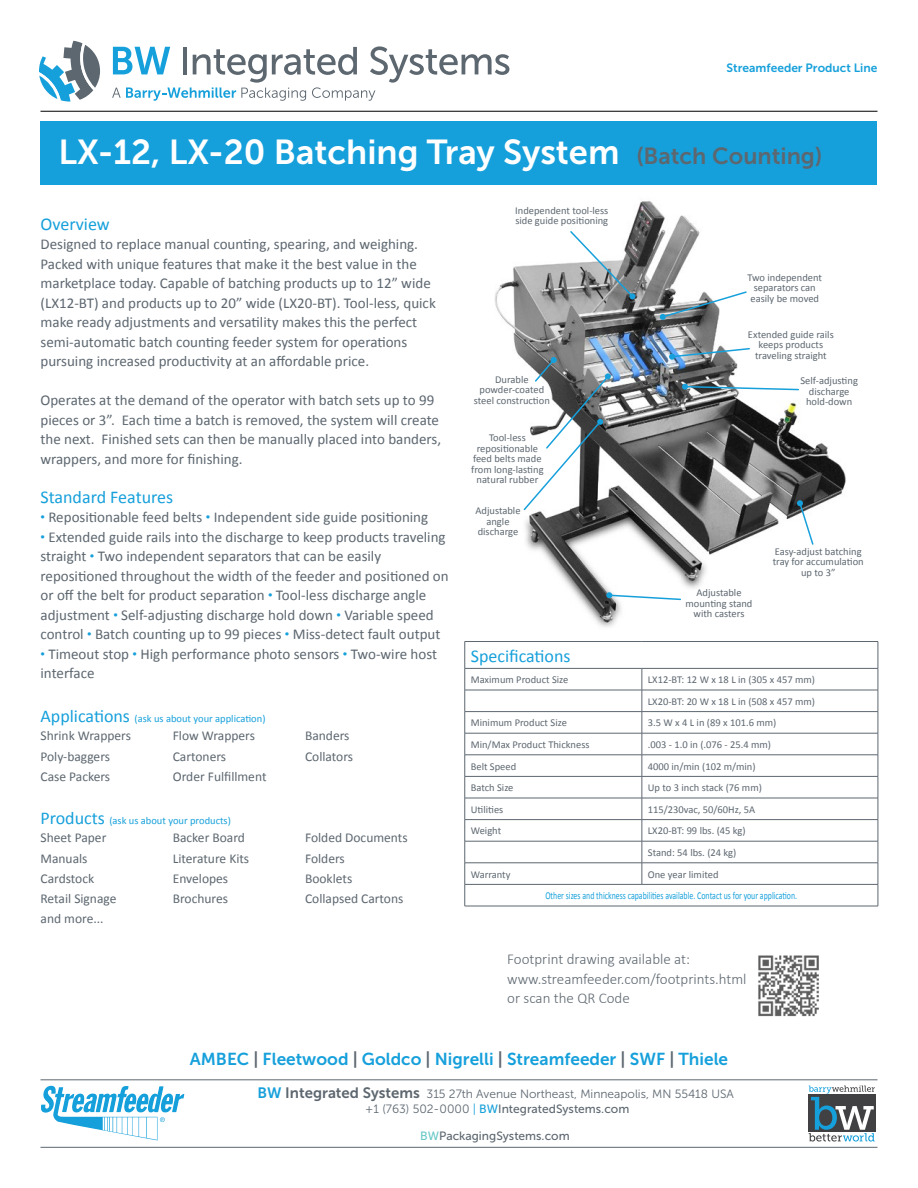
<style>
.page{position:relative;width:918px;height:1188px;background:#fff}
.page>*{position:absolute;margin:0;border:0;box-sizing:border-box;transform-origin:0 0}
.t1{font:34.5px "Museo Sans 700";color:#fff}
.t2{font:18px "Calibri";color:#16a0db}
.t3{font:17.25px "Museo Sans 700";color:#16a0db}
.t4{font:15px/19.5px "Calibri";color:#5d6770}
.t5{font:300 15px/19.5px "Calibri";color:#5d6770}
.t6{font:13.5px "Calibri";color:#5d6770}
.t7{font:12px "Museo Sans 300";color:#5d6770}
.t8{font:12px "Museo Sans 500";color:#5d6770}
.t9{font:12px "Museo Sans 700";color:#16a0db}
.t10{font:10.5px/10.5px "Calibri";color:#5d6770;text-align:center}
.t11{font:10.5px "Calibri";color:#16a0db;scale:.75 1}
.t12{font:10.5px "Calibri";color:#16a0db}
.s1{font-size:23.25px;color:#5d6770}
.s2{font-size:18px}
.s3{color:#5d6770}
.s4{font-family:"Museo Sans 700";font-size:15px;color:#16a0db}
.s5{font-family:"Museo Sans 700";font-size:15px}
.s6{font-family:"Museo Sans 300"}
.s7{font-family:"Museo Sans 300";color:#16a0db}
.s8{color:#16a0db}
.s9{color:#67c8c7}
</style>
<div class="page">
<svg style="left:809px;top:1086px;width:66px;height:56px"></svg>
<hr style="left:40px;top:1147px;width:838px;height:1px;background:#5d6770">
<hr style="left:40px;top:1080px;width:838px;height:1px;background:#5d6770">
<div style="left:40px;top:122px;width:838px;height:63px;background:#16a0db"></div>
<hr style="left:40px;top:111px;width:838px;height:1px;background:#000">
<svg style="left:112px;top:46px;width:397px;height:55px"></svg>
<svg style="left:39px;top:41px;width:61px;height:61px"></svg>
<svg style="left:41px;top:1085px;width:143px;height:55px"></svg>
<img style="left:758px;top:955px;width:61px;height:62px">
<img style="left:495px;top:201px;width:351px;height:426px">
<svg style="left:606px;top:592px;width:76px;height:9px"></svg>
<svg style="left:569px;top:230px;width:66px;height:69px"></svg>
<svg style="left:669px;top:347px;width:82px;height:13px"></svg>
<svg style="left:660px;top:290px;width:88px;height:30px"></svg>
<svg style="left:522px;top:357px;width:89px;height:155px"></svg>
<svg style="left:682px;top:384px;width:118px;height:7px"></svg>
<svg style="left:797px;top:500px;width:18px;height:46px"></svg>
<hr style="left:465px;top:690px;width:177px;height:1px;background:#5d6770">
<hr style="left:642px;top:690px;width:236px;height:1px;background:#5d6770">
<hr style="left:465px;top:711px;width:177px;height:1px;background:#5d6770">
<hr style="left:642px;top:711px;width:236px;height:1px;background:#5d6770">
<hr style="left:465px;top:733px;width:177px;height:1px;background:#5d6770">
<hr style="left:642px;top:733px;width:236px;height:1px;background:#5d6770">
<hr style="left:465px;top:755px;width:177px;height:1px;background:#5d6770">
<hr style="left:642px;top:755px;width:236px;height:1px;background:#5d6770">
<hr style="left:465px;top:776px;width:177px;height:1px;background:#5d6770">
<hr style="left:642px;top:776px;width:236px;height:1px;background:#5d6770">
<hr style="left:465px;top:798px;width:177px;height:1px;background:#5d6770">
<hr style="left:642px;top:798px;width:236px;height:1px;background:#5d6770">
<hr style="left:465px;top:819px;width:177px;height:1px;background:#5d6770">
<hr style="left:642px;top:819px;width:236px;height:1px;background:#5d6770">
<hr style="left:465px;top:841px;width:177px;height:1px;background:#5d6770">
<hr style="left:642px;top:841px;width:236px;height:1px;background:#5d6770">
<hr style="left:465px;top:863px;width:177px;height:1px;background:#5d6770">
<hr style="left:642px;top:863px;width:236px;height:1px;background:#5d6770">
<svg style="left:642px;top:669px;width:1px;height:215px"></svg>
<hr style="left:465px;top:884px;width:177px;height:1px;background:#5d6770">
<hr style="left:642px;top:884px;width:236px;height:1px;background:#5d6770">
<hr style="left:465px;top:906px;width:177px;height:1px;background:#5d6770">
<hr style="left:642px;top:906px;width:236px;height:1px;background:#5d6770">
<hr style="left:465px;top:641px;width:177px;height:1px;background:#5d6770">
<svg style="left:464px;top:642px;width:1px;height:264px"></svg>
<hr style="left:642px;top:641px;width:236px;height:1px;background:#5d6770">
<svg style="left:878px;top:642px;width:1px;height:264px"></svg>
<hr style="left:465px;top:668px;width:177px;height:1px;background:#5d6770">
<hr style="left:642px;top:668px;width:236px;height:1px;background:#5d6770">
<p class="t9" style="left:727px;top:62px;width:152px">Streamfeeder Product Line</p>
<h1 class="t1" style="left:59px;top:133px;width:765px">LX-12, LX-20 Batching Tray System <span class="s1">(Batch Counting)</span></h1>
<p class="t2" style="left:40px;top:213px;width:71px">Overview</p>
<p class="t4" style="left:40px;top:235px;width:397px">Designed to replace manual counting, spearing, and weighing.<br>Packed with unique features that make it the best value in the marketplace today. Capable of batching products up to 12” wide (LX12-BT) and products up to 20” wide (LX20-BT). Tool-less, quick make ready adjustments and versatility makes this the perfect semi-automatic batch counting feeder system for operations pursuing increased productivity at an affordable price.</p>
<p class="t4" style="left:40px;top:391px;width:402px">Operates at the demand of the operator with batch sets up to 99 pieces or 3”. Each time a batch is removed, the system will create the next. Finished sets can then be manually placed into banders, wrappers, and more for finishing.</p>
<p class="t2" style="left:40px;top:486px;width:134px">Standard Features</p>
<p class="t4" style="left:40px;top:508px;width:389px"><sup>●</sup> Repositionable feed belts <sup>●</sup> Independent side guide positioning</p>
<p class="t4" style="left:40px;top:527px;width:410px"><sup>●</sup> Extended guide rails into the discharge to keep products traveling straight <sup>●</sup> Two independent separators that can be easily repositioned throughout the width of the feeder and positioned on or off the belt for product separation <sup>●</sup> Tool-less discharge angle adjustment <sup>●</sup> Self-adjusting discharge hold down <sup>●</sup> Variable speed control <sup>●</sup> Batch counting up to 99 pieces <sup>●</sup> Miss-detect fault output</p>
<p class="t4" style="left:40px;top:644px;width:398px"><sup>●</sup> Timeout stop <sup>●</sup> High performance photo sensors <sup>●</sup> Two-wire host interface</p>
<p class="t12" style="left:40px;top:712px;width:227px"><span class="s2">Applications</span> (ask us about your application)</p>
<p class="t6" style="left:40px;top:727px;width:92px">Shrink Wrappers</p>
<p class="t6" style="left:173px;top:727px;width:84px">Flow Wrappers</p>
<p class="t6" style="left:305px;top:727px;width:46px">Banders</p>
<p class="t6" style="left:41px;top:748px;width:71px">Poly-baggers</p>
<p class="t6" style="left:173px;top:748px;width:55px">Cartoners</p>
<p class="t6" style="left:305px;top:748px;width:50px">Collators</p>
<p class="t6" style="left:41px;top:768px;width:71px">Case Packers</p>
<p class="t6" style="left:173px;top:768px;width:95px">Order Fulfillment</p>
<p class="t12" style="left:40px;top:814px;width:192px"><span class="s2">Products</span> (ask us about your products)</p>
<p class="t6" style="left:40px;top:829px;width:67px">Sheet Paper</p>
<p class="t6" style="left:173px;top:829px;width:74px">Backer Board</p>
<p class="t6" style="left:305px;top:829px;width:104px">Folded Documents</p>
<p class="t6" style="left:41px;top:850px;width:49px">Manuals</p>
<p class="t6" style="left:173px;top:850px;width:78px">Literature Kits</p>
<p class="t6" style="left:305px;top:850px;width:41px">Folders</p>
<p class="t6" style="left:41px;top:870px;width:55px">Cardstock</p>
<p class="t6" style="left:173px;top:870px;width:57px">Envelopes</p>
<p class="t6" style="left:305px;top:870px;width:49px">Booklets</p>
<p class="t6" style="left:41px;top:890px;width:77px">Retail Signage</p>
<p class="t6" style="left:173px;top:890px;width:57px">Brochures</p>
<p class="t6" style="left:305px;top:890px;width:100px">Collapsed Cartons</p>
<p class="t6" style="left:41px;top:910px;width:65px">and more...</p>
<p class="t10" style="left:515px;top:205px;width:95px;text-align:left">Independent tool-less side guide positioning</p>
<p class="t10" style="left:474px;top:374px;width:78px">Durable powder-coated steel construction</p>
<p class="t10" style="left:471px;top:433px;width:74px">Tool-less repositionable feed belts made from long-lasting natural rubber</p>
<p class="t10" style="left:475px;top:506px;width:47px">Adjustable angle discharge</p>
<p class="t10" style="left:747px;top:272px;width:76px">Two independent separators can easily be moved</p>
<p class="t10" style="left:748px;top:329px;width:87px">Extended guide rails keeps products traveling straight</p>
<p class="t10" style="left:800px;top:375px;width:59px">Self-adjusting discharge hold-down</p>
<p class="t10" style="left:686px;top:587px;width:68px">Adjustable mounting stand with casters</p>
<p class="t10" style="left:773px;top:546px;width:93px">Easy-adjust batching tray for accumulation up to 3”</p>
<p class="t2" style="left:471px;top:644px;width:101px">Specifications</p>
<p class="t10" style="left:471px;top:674px;width:99px">Maximum Product Size</p>
<p class="t10" style="left:648px;top:669px;width:169px;line-height:21.6px;text-align:left">LX12-BT: 12 W x 18 L in (305 x 457 mm)<br>LX20-BT: 20 W x 18 L in (508 x 457 mm)</p>
<p class="t10" style="left:471px;top:718px;width:98px">Minimum Product Size</p>
<p class="t10" style="left:648px;top:718px;width:130px">3.5 W x 4 L in (89 x 101.6 mm)</p>
<p class="t10" style="left:471px;top:739px;width:120px">Min/Max Product Thickness</p>
<p class="t10" style="left:648px;top:739px;width:125px">.003 - 1.0 in (.076 - 25.4 mm)</p>
<p class="t10" style="left:471px;top:761px;width:47px">Belt Speed</p>
<p class="t10" style="left:648px;top:761px;width:109px">4000 in/min (102 m/min)</p>
<p class="t10" style="left:471px;top:782px;width:44px">Batch Size</p>
<p class="t10" style="left:648px;top:782px;width:116px">Up to 3 inch stack (76 mm)</p>
<p class="t10" style="left:471px;top:804px;width:34px">Utilities</p>
<p class="t10" style="left:648px;top:804px;width:109px">115/230vac, 50/60Hz, 5A</p>
<p class="t10" style="left:471px;top:826px;width:32px">Weight</p>
<p class="t10" style="left:648px;top:820px;width:99px;line-height:21.6px;text-align:left">LX20-BT: 99 lbs. (45 kg)<br>Stand: 54 lbs. (24 kg)</p>
<p class="t10" style="left:471px;top:869px;width:41px">Warranty</p>
<p class="t10" style="left:648px;top:869px;width:72px">One year limited</p>
<p class="t11" style="left:545px;top:889px;width:337px">Other sizes and thickness capabilities available. Contact us for your application.</p>
<p class="t5" style="left:507px;top:949px;width:241px">Footprint drawing available at: www.streamfeeder.com/footprints.html or scan the QR Code</p>
<p class="t3" style="left:190px;top:1049px;width:540px">AMBEC <span class="s3">|</span> Fleetwood <span class="s3">|</span> Goldco <span class="s3">|</span> Nigrelli <span class="s3">|</span> Streamfeeder <span class="s3">|</span> SWF <span class="s3">|</span> Thiele</p>
<p class="t7" style="left:258px;top:1087px;width:478px"><span class="s4">BW</span> <span class="s5">Integrated Systems</span> 315 27th Avenue Northeast, Minneapolis, MN 55418 USA</p>
<p class="t8" style="left:365px;top:1103px;width:266px"><span class="s6">+1 (763) 502-0000</span> <span class="s7">|</span> <span class="s8">BW</span>IntegratedSystems.com</p>
<p class="t8" style="left:420px;top:1130px;width:151px"><span class="s9">BW</span>PackagingSystems.com</p>
</div>
